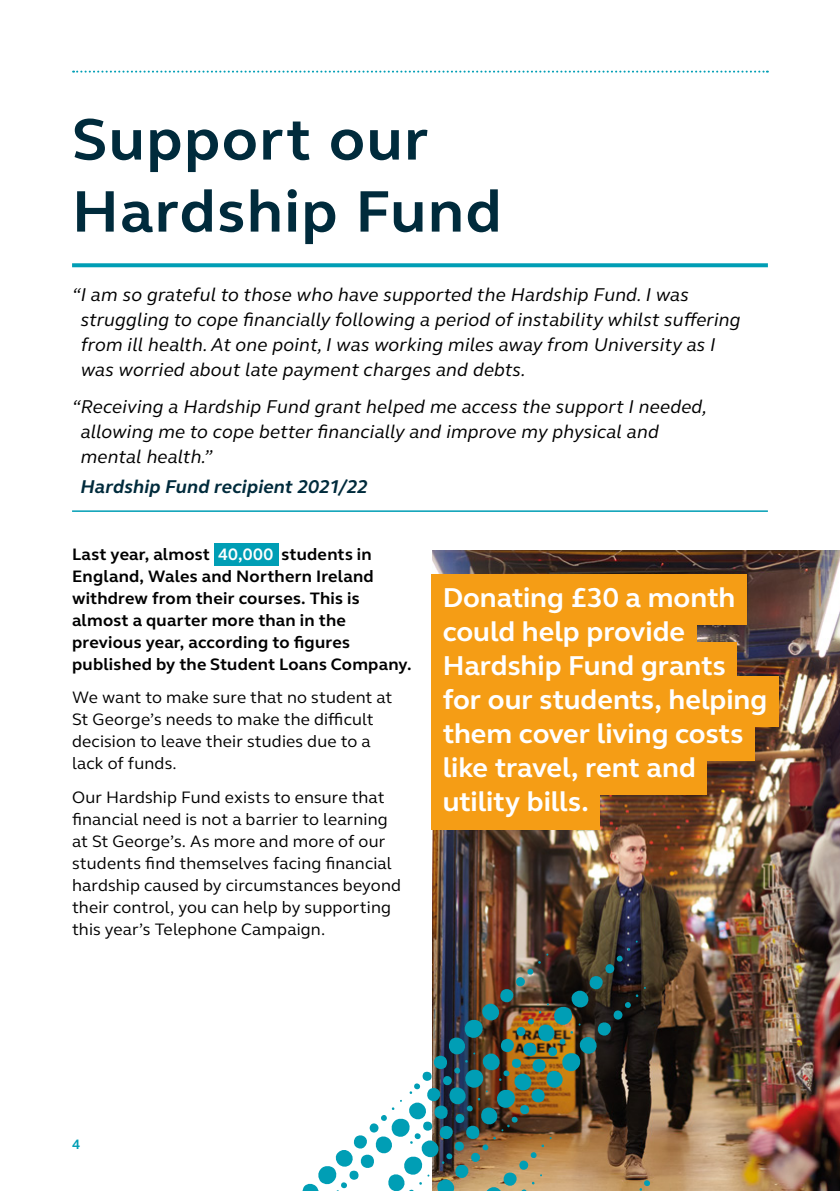
<style>
.page{position:relative;width:840px;height:1191px;background:#fff}
.page>*{position:absolute;margin:0;border:0;box-sizing:border-box;transform-origin:0 0}
.t1{font:700 60px/72px "FS Elliot";letter-spacing:.025em;color:#002b3c}
.t2{font:700 28px/34px "FS Elliot";color:#fff}
.t3{font:italic 19px/25px "FS Elliot";letter-spacing:.01em;color:#000}
.t4{font:italic 700 19px "FS Elliot";letter-spacing:.005em;color:#002b3c}
.t5{font:17px/22px "FS Elliot";letter-spacing:.01em;color:#000}
.t6{font:700 17px/22px "FS Elliot";letter-spacing:.015em;color:#000}
.t7{font:700 14px "FS Elliot";color:#009eb5}
.s1{color:#fff}
</style>
<div class="page">
<svg style="left:73px;top:71px;width:694px;height:2px"></svg>
<img style="left:432px;top:550px;width:407px;height:641px">
<svg style="left:72px;top:263px;width:695px;height:4px;background:#11a4ba"></svg>
<hr style="left:72px;top:510px;width:695px;height:2px;background:#009eb5">
<div style="left:214px;top:543px;width:64px;height:22px;background:#009eb5"></div>
<div style="left:431px;top:574px;width:315px;height:51px;background:#f59d15"></div>
<div style="left:431px;top:608px;width:265px;height:51px;background:#f59d15"></div>
<div style="left:431px;top:642px;width:305px;height:51px;background:#f59d15"></div>
<div style="left:431px;top:676px;width:347px;height:51px;background:#f59d15"></div>
<div style="left:431px;top:710px;width:323px;height:51px;background:#f59d15"></div>
<div style="left:431px;top:744px;width:275px;height:51px;background:#f59d15"></div>
<div style="left:431px;top:775px;width:168px;height:55px;background:#f59d15"></div>
<img style="left:302px;top:948px;width:348px;height:243px">
<h1 class="t1" style="left:72px;top:102px;width:431px">Support our<br>Hardship Fund</h1>
<p class="t3" style="left:81px;top:282px;width:661px;text-indent:-9px">“I am so grateful to those who have supported the Hardship Fund. I was struggling to cope financially following a period of instability whilst suffering from ill health. At one point, I was working miles away from University as I was worried about late payment charges and debts.</p>
<p class="t3" style="left:81px;top:393px;width:627px;text-indent:-9px">“Receiving a Hardship Fund grant helped me access the support I needed, allowing me to cope better financially and improve my physical and mental health.”</p>
<p class="t4" style="left:81px;top:474px;width:289px">Hardship Fund recipient 2021/22</p>
<p class="t6" style="left:72px;top:543px;width:341px">Last year, almost <span class="s1">40,000</span> students in England, Wales and Northern Ireland withdrew from their courses. This is almost a quarter more than in the previous year, according to figures published by the Student Loans Company.</p>
<p class="t5" style="left:72px;top:686px;width:321px">We want to make sure that no student at<br>St George’s needs to make the difficult decision to leave their studies due to a lack of funds.</p>
<p class="t5" style="left:72px;top:785px;width:330px">Our Hardship Fund exists to ensure that financial need is not a barrier to learning at St George’s. As more and more of our students find themselves facing financial hardship caused by circumstances beyond their control, you can help by supporting this year’s Telephone Campaign.</p>
<h2 class="t2" style="left:442px;top:580px;width:326px">Donating £30 a month could help provide<br>Hardship Fund grants for our students, helping them cover living costs like travel, rent and utility bills.</h2>
<p class="t7" style="left:72px;top:1135px;width:10px">4</p>
</div>
